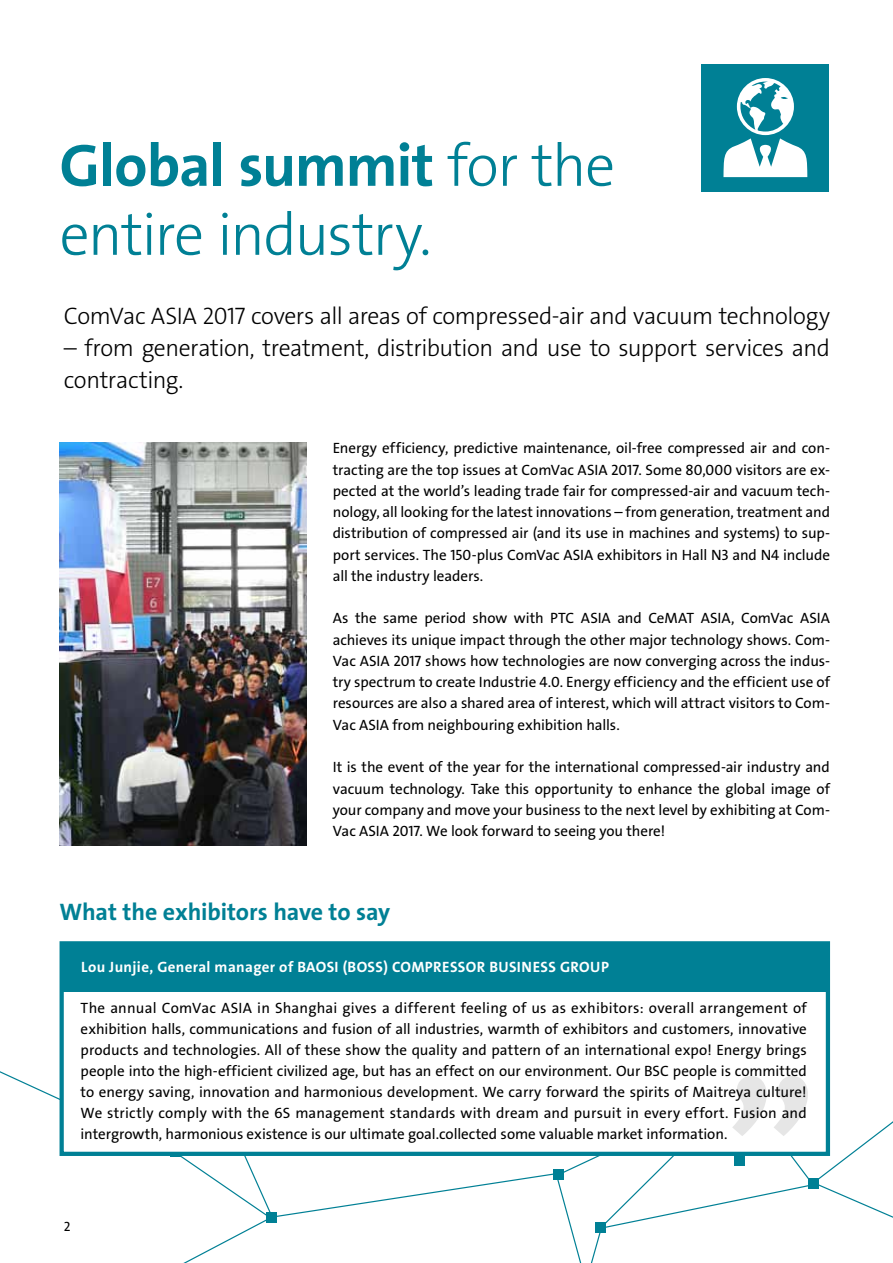
<style>
.page{position:relative;width:893px;height:1263px;background:#fff}
.page>*{position:absolute;margin:0;border:0;box-sizing:border-box;transform-origin:0 0}
.t1{font:60px "The Sans LP7 Bld";letter-spacing:-.02em;color:#008095}
.t2{font:60px "The Sans LP3 Lig";letter-spacing:-.03em;color:#008095}
.t3{font:24px/32px "The Sans LP3 Lig";letter-spacing:-.02em;color:#000}
.t4{font:24px "The Sans LP7 Bld";letter-spacing:-.01em;color:#008095}
.t5{font:15px/21.3px "The Sans LP5 Plain";letter-spacing:-.005em;color:#000;text-align:justify}
.t6{font:15px "The Sans LP7 Bld";letter-spacing:.025em;color:#fff}
.t7{font:13.5px "The Sans LP5 Plain";color:#000}
.s1{font-family:"The Sans LP3 Lig"}
</style>
<div class="page">
<svg style="left:0;top:1055px;width:553px;height:168px"></svg>
<svg style="left:118px;top:1156px;width:155px;height:107px"></svg>
<div style="left:553px;top:1169px;width:10px;height:11px;background:#008095"></div>
<div style="left:266px;top:1212px;width:10px;height:10px;background:#008095"></div>
<div style="left:170px;top:1146px;width:11px;height:11px;background:#008095"></div>
<div style="left:702px;top:64px;width:127px;height:127px;background:#008095"></div>
<svg style="left:723px;top:78px;width:85px;height:99px"></svg>
<img style="left:60px;top:442px;width:246px;height:403px">
<div style="left:60px;top:941px;width:770px;height:215px;background:#fff;border:4px solid #008095"></div>
<div style="left:62px;top:944px;width:766px;height:47px;background:#008095"></div>
<svg style="left:557px;top:992px;width:336px;height:271px"></svg>
<h1 class="t1" style="left:60px;top:127px;width:557px">Global summit <span class="s1">for the</span></h1>
<h1 class="t2" style="left:60px;top:196px;width:374px">entire industry.</h1>
<h2 class="t3" style="left:64px;top:300px;width:768px">ComVac ASIA 2017 covers all areas of compressed-air and vacuum technology</h2>
<h2 class="t3" style="left:64px;top:332px;width:768px">– from generation, treatment, distribution and use to support services and contracting.</h2>
<p class="t5" style="left:333px;top:438px;width:499px">Energy efficiency, predictive maintenance, oil-free compressed air and con&shy;tracting are the top issues at ComVac ASIA 2017. Some 80,000 visitors are ex&shy;pected at the world’s leading trade fair for compressed-air and vacuum tech&shy;nology, all looking for the latest innovations – from generation, treatment and distribution of compressed air (and its use in machines and systems) to sup&shy;port services. The 150-plus ComVac ASIA exhibitors in Hall N3 and N4 include all the industry leaders.</p>
<p class="t5" style="left:333px;top:608px;width:499px">As the same period show with PTC ASIA and CeMAT ASIA, ComVac ASIA achieves its unique impact through the other major technology shows. Com-Vac ASIA 2017 shows how technologies are now converging across the indus&shy;try spectrum to create Industrie 4.0. Energy efficiency and the efficient use of resources are also a shared area of interest, which will attract visitors to Com-Vac ASIA from neighbouring exhibition halls.</p>
<p class="t5" style="left:333px;top:757px;width:499px">It is the event of the year for the international compressed-air industry and vacuum technology. Take this opportunity to enhance the global image of your company and move your business to the next level by exhibiting at Com-Vac ASIA 2017. We look forward to seeing you there!</p>
<h2 class="t4" style="left:60px;top:897px;width:332px">What the exhibitors have to say</h2>
<p class="t6" style="left:81px;top:957px;width:529px">Lou Junjie, General manager of BAOSI (BOSS) COMPRESSOR BUSINESS GROUP</p>
<p class="t5" style="left:81px;top:997px;width:728px">The annual ComVac ASIA in Shanghai gives a different feeling of us as exhibitors: overall arrangement of exhibition halls, communications and fusion of all industries, warmth of exhibitors and customers, innovative products and technologies. All of these show the quality and pattern of an international expo! Energy brings people into the high-efficient civilized age, but has an effect on our environment. Our BSC people is committed to energy saving, innovation and harmonious development. We carry forward the spirits of Maitreya culture!<br>We strictly comply with the 6S management standards with dream and pursuit in every effort. Fusion and intergrowth, harmonious existence is our ultimate goal.collected some valuable market information.</p>
<p class="t7" style="left:64px;top:1218px;width:8px">2</p>
</div>
